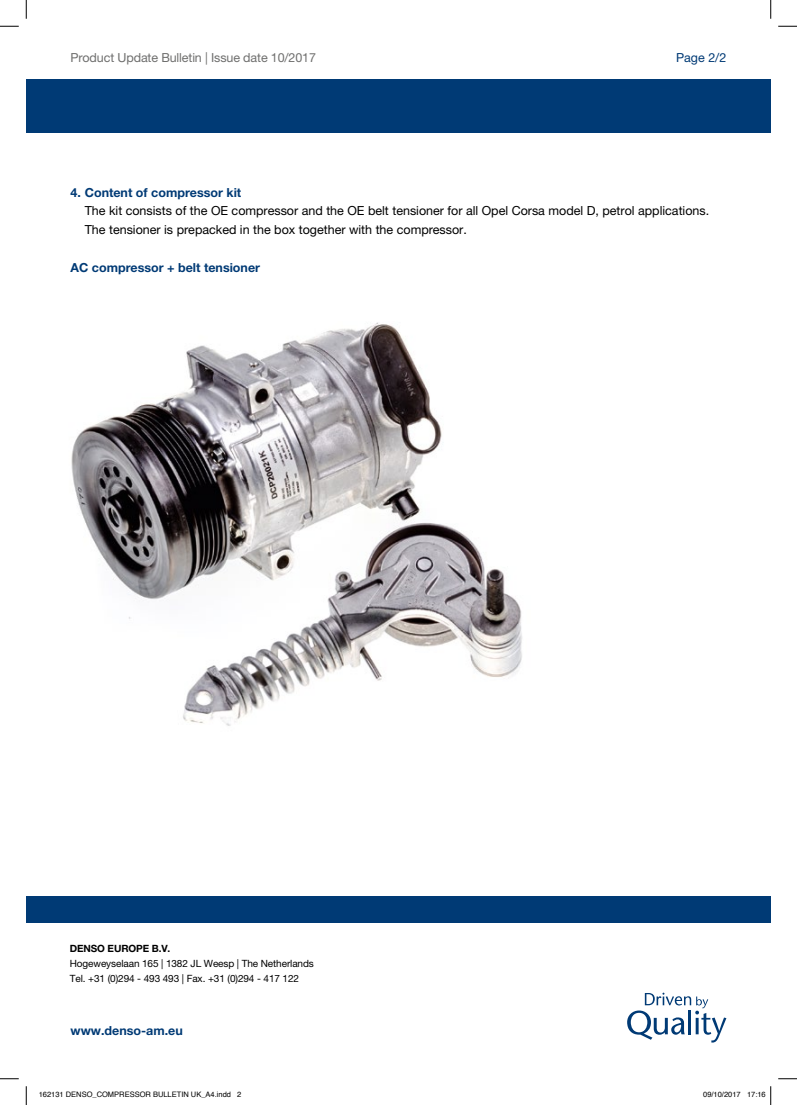
<style>
.page{position:relative;width:797px;height:1105px;background:#fff}
.page>*{position:absolute;margin:0;border:0;box-sizing:border-box;transform-origin:0 0}
.t1{font:12.5px/18.8px "Helvetica Neue LT Pro";color:#000}
.t2{font:700 12.5px "Helvetica Neue LT Pro";color:#003a75}
.t3{font:12.5px "Helvetica Neue LT Pro";letter-spacing:-.01em;color:#6f6f6e}
.t4{font:12.5px "Helvetica Neue LT Pro";color:#003a75}
.t5{font:10px/15px "Helvetica Neue LT Pro";letter-spacing:-.01em;color:#000}
.t6{font:700 10px "Helvetica Neue LT Pro";letter-spacing:-.01em;color:#000}
.t7{font:7.5px "Helvetica";color:#000}
</style>
<div class="page">
<div style="left:26px;top:79px;width:744px;height:54px;background:#003a75"></div>
<div style="left:26px;top:896px;width:744px;height:27px;background:#003a75"></div>
<svg style="left:627px;top:993px;width:99px;height:49px"></svg>
<img style="left:71px;top:322px;width:451px;height:404px">
<svg style="left:0;top:25px;width:19px;height:2px"></svg>
<svg style="left:778px;top:25px;width:19px;height:2px"></svg>
<svg style="left:0;top:1078px;width:19px;height:1px"></svg>
<svg style="left:778px;top:1078px;width:19px;height:1px"></svg>
<svg style="left:25px;top:0;width:2px;height:19px"></svg>
<svg style="left:25px;top:1086px;width:2px;height:19px"></svg>
<svg style="left:770px;top:0;width:1px;height:19px"></svg>
<svg style="left:770px;top:1086px;width:1px;height:19px"></svg>
<p class="t3" style="left:71px;top:50px;width:247px">Product Update Bulletin | Issue date 10/2017</p>
<p class="t4" style="left:676px;top:50px;width:52px">Page 2/2</p>
<p class="t2" style="left:71px;top:184px;width:172px">4. Content of compressor kit</p>
<p class="t1" style="left:85px;top:201px;width:626px">The kit consists of the OE compressor and the OE belt tensioner for all Opel Corsa model D, petrol applications.<br>The tensioner is prepacked in the box together with the compressor.</p>
<p class="t2" style="left:71px;top:259px;width:191px">AC compressor + belt tensioner</p>
<p class="t6" style="left:70px;top:942px;width:102px">DENSO EUROPE B.V.</p>
<p class="t5" style="left:70px;top:956px;width:245px">Hogeweyselaan 165 | 1382 JL Weesp | The Netherlands<br>Tel. +31 (0)294 - 493 493 | Fax. +31 (0)294 - 417 122</p>
<p class="t2" style="left:71px;top:1022px;width:114px">www.denso-am.eu</p>
<p class="t7" style="left:39px;top:1089px;width:204px">162131 DENSO_COMPRESSOR BULLETIN UK_A4.indd 2</p>
<p class="t7" style="left:703px;top:1089px;width:64px">09/10/2017 17:16</p>
</div>
